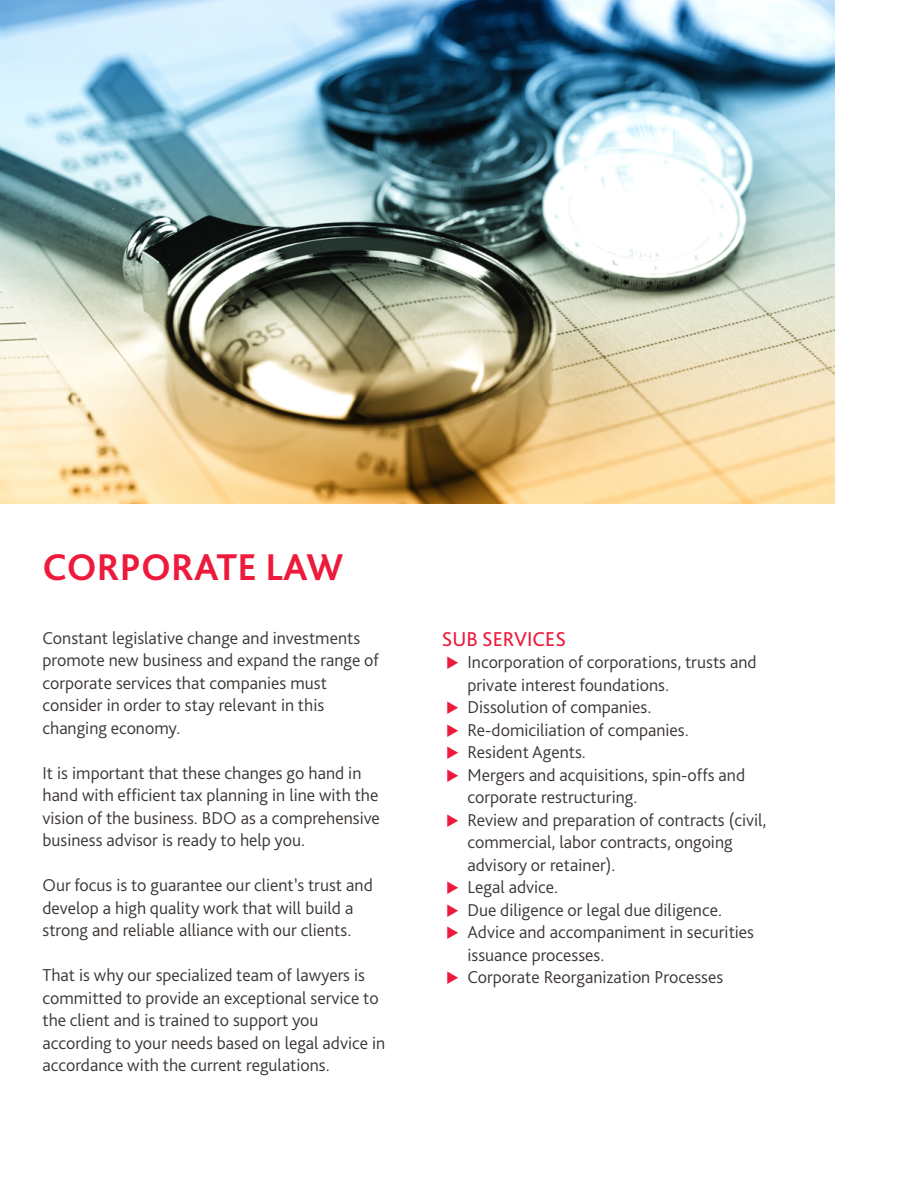
<style>
.page{position:relative;width:918px;height:1188px;background:#fff}
.page>*{position:absolute;margin:0;border:0;box-sizing:border-box;transform-origin:0 0}
.t1{font:700 39px "Bliss Pro";color:#ed1a3b}
.t2{font:21px "Bliss Pro";color:#ed1a3b}
.t3{font:300 18px/22.5px "Bliss Pro";color:#3c3734}
</style>
<div class="page">
<img style="left:0;top:0;width:834px;height:504px">
<h1 class="t1" style="left:43px;top:543px;width:302px">CORPORATE LAW</h1>
<p class="t3" style="left:43px;top:626px;width:338px">Constant legislative change and investments promote new business and expand the range of corporate services that companies must consider in order to stay relevant in this changing economy.</p>
<p class="t3" style="left:43px;top:761px;width:339px">It is important that these changes go hand in hand with efficient tax planning in line with the vision of the business. BDO as a comprehensive business advisor is ready to help you.</p>
<p class="t3" style="left:43px;top:874px;width:332px">Our focus is to guarantee our client’s trust and develop a high quality work that will build a strong and reliable alliance with our clients.</p>
<p class="t3" style="left:43px;top:964px;width:344px">That is why our specialized team of lawyers is committed to provide an exceptional service to the client and is trained to support you according to your needs based on legal advice in accordance with the current regulations.</p>
<p class="t2" style="left:442px;top:626px;width:125px">SUB SERVICES</p>
<p class="t3" style="left:468px;top:651px;width:301px">Incorporation of corporations, trusts and private interest foundations.<br>Dissolution of companies.<br>Re-domiciliation of companies.<br>Resident Agents.<br>Mergers and acquisitions, spin-offs and corporate restructuring.<br>Review and preparation of contracts (civil, commercial, labor contracts, ongoing advisory or retainer).<br>Legal advice.<br>Due diligence or legal due diligence.<br>Advice and accompaniment in securities issuance processes.<br>Corporate Reorganization Processes</p>
</div>
